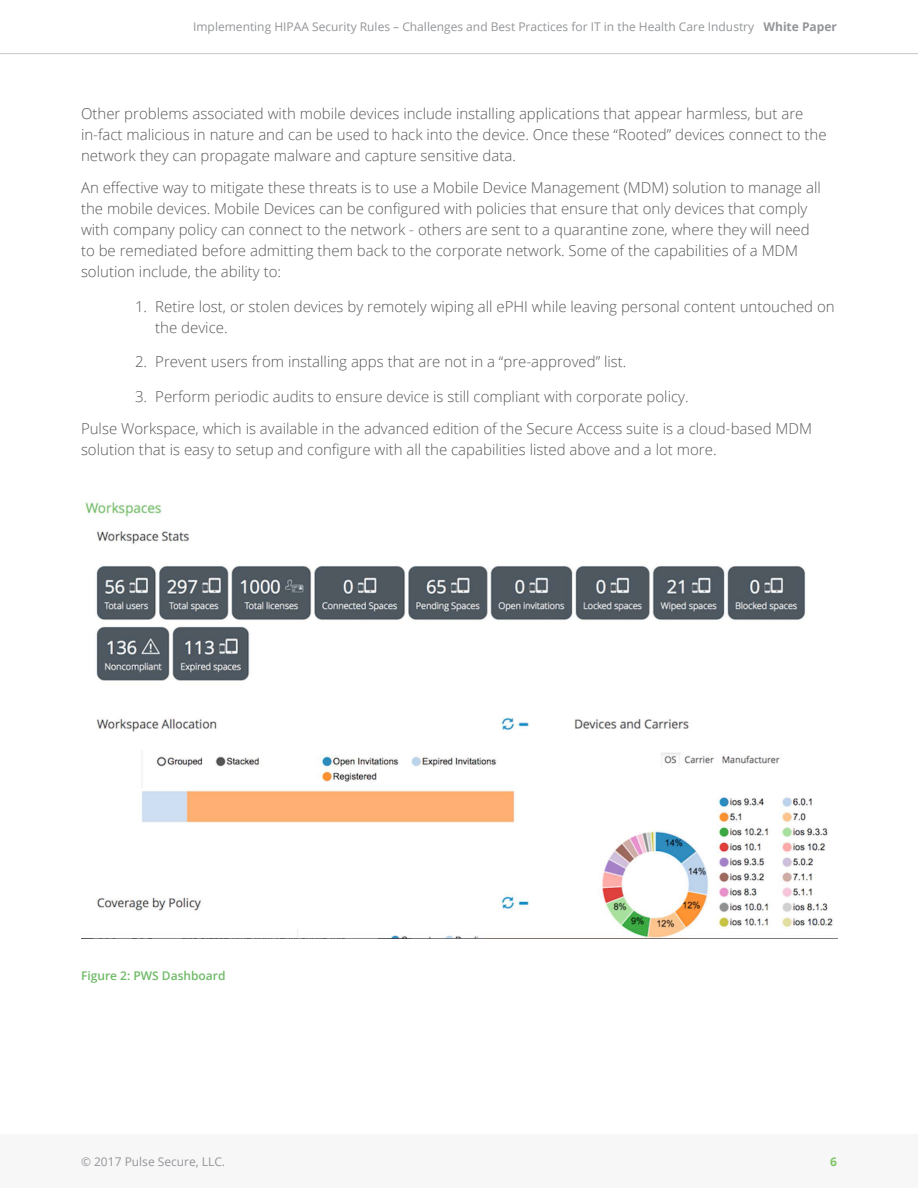
<style>
.page{position:relative;width:918px;height:1188px;background:#fff}
.page>*{position:absolute;margin:0;border:0;box-sizing:border-box;transform-origin:0 0}
.Body{font:300 15px/21px "Open Sans";color:#57585a}
.t1{font:12px "Open Sans";color:#939598}
.Figure_Caption{font:600 12px "Open Sans";color:#6eba66}
.t2{font:700 12px "Open Sans";color:#7fc565}
.s1{font-weight:700}
</style>
<div class="page">
<div style="left:0;top:1134px;width:918px;height:54px;background:#f7f7f8"></div>
<hr style="left:0;top:53px;width:918px;height:1px;background:#c7c8ca">
<img style="left:81px;top:502px;width:756px;height:437px">
<p class="t1" style="left:193px;top:19px;width:645px">Implementing HIPAA Security Rules – Challenges and Best Practices for IT in the Health Care Industry <span class="s1">White Paper</span></p>
<p class="Body" style="left:81px;top:103px;width:747px">Other problems associated with mobile devices include installing applications that appear harmless, but are in-fact malicious in nature and can be used to hack into the device. Once these “Rooted” devices connect to the network they can propagate malware and capture sensitive data.</p>
<p class="Body" style="left:81px;top:177px;width:741px">An effective way to mitigate these threats is to use a Mobile Device Management (MDM) solution to manage all the mobile devices. Mobile Devices can be configured with policies that ensure that only devices that comply with company policy can connect to the network - others are sent to a quarantine zone, where they will need to be remediated before admitting them back to the corporate network. Some of the capabilities of a MDM solution include, the ability to:</p>
<p class="Body" style="left:155px;top:295px;width:681px;text-indent:-20px">1. Retire lost, or stolen devices by remotely wiping all ePHI while leaving personal content untouched on the device.</p>
<p class="Body" style="left:135px;top:351px;width:493px">2. Prevent users from installing apps that are not in a “pre-approved” list.</p>
<p class="Body" style="left:135px;top:385px;width:555px">3. Perform periodic audits to ensure device is still compliant with corporate policy.</p>
<p class="Body" style="left:81px;top:417px;width:733px">Pulse Workspace, which is available in the advanced edition of the Secure Access suite is a cloud-based MDM solution that is easy to setup and configure with all the capabilities listed above and a lot more.</p>
<p class="Figure_Caption" style="left:81px;top:967px;width:146px">Figure 2: PWS Dashboard</p>
<p class="t1" style="left:81px;top:1153px;width:146px">© 2017 Pulse Secure, LLC.</p>
<p class="t2" style="left:830px;top:1153px;width:8px">6</p>
</div>
